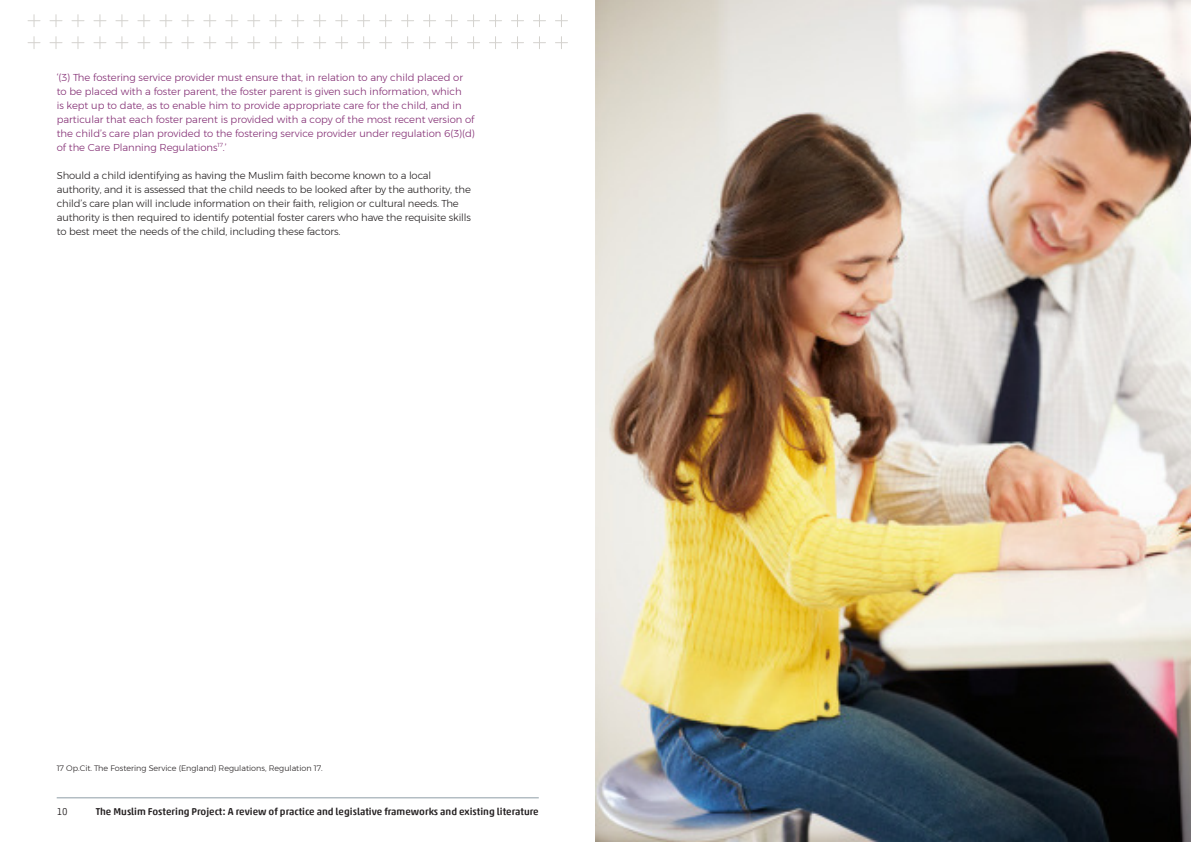
<style>
.page{position:relative;width:1191px;height:842px;background:#fff}
.page>*{position:absolute;margin:0;border:0;box-sizing:border-box;transform-origin:0 0}
.Pull_Outs{font:300 10px/14px "Montserrat";color:#812a71}
.Body{font:300 10px/14px "Montserrat";letter-spacing:-.01em;color:#231f20}
.t1{font:500 10px "Akko Rounded Pro";color:#231f20}
.t2{font:300 10px "Akko Rounded Pro";color:#231f20}
.Footnote{font:300 8px "Montserrat";color:#231f20}
</style>
<div class="page">
<hr style="left:57px;top:797px;width:482px;height:1px;background:#8e9da7">
<svg style="left:28px;top:15px;width:12px;height:12px"></svg>
<svg style="left:358px;top:15px;width:12px;height:12px"></svg>
<svg style="left:204px;top:15px;width:12px;height:12px"></svg>
<svg style="left:533px;top:15px;width:12px;height:12px"></svg>
<svg style="left:116px;top:15px;width:12px;height:12px"></svg>
<svg style="left:445px;top:15px;width:12px;height:12px"></svg>
<svg style="left:292px;top:15px;width:12px;height:12px"></svg>
<svg style="left:72px;top:15px;width:12px;height:12px"></svg>
<svg style="left:401px;top:15px;width:13px;height:12px"></svg>
<svg style="left:248px;top:15px;width:12px;height:12px"></svg>
<svg style="left:160px;top:15px;width:12px;height:12px"></svg>
<svg style="left:489px;top:15px;width:12px;height:12px"></svg>
<svg style="left:336px;top:15px;width:12px;height:12px"></svg>
<svg style="left:50px;top:15px;width:12px;height:12px"></svg>
<svg style="left:379px;top:15px;width:13px;height:12px"></svg>
<svg style="left:226px;top:15px;width:12px;height:12px"></svg>
<svg style="left:555px;top:15px;width:12px;height:12px"></svg>
<svg style="left:138px;top:15px;width:12px;height:12px"></svg>
<svg style="left:467px;top:15px;width:12px;height:12px"></svg>
<svg style="left:314px;top:15px;width:12px;height:12px"></svg>
<svg style="left:94px;top:15px;width:12px;height:12px"></svg>
<svg style="left:423px;top:15px;width:12px;height:12px"></svg>
<svg style="left:270px;top:15px;width:12px;height:12px"></svg>
<svg style="left:182px;top:15px;width:12px;height:12px"></svg>
<svg style="left:511px;top:15px;width:12px;height:12px"></svg>
<svg style="left:28px;top:37px;width:12px;height:12px"></svg>
<svg style="left:358px;top:37px;width:12px;height:12px"></svg>
<svg style="left:204px;top:37px;width:12px;height:12px"></svg>
<svg style="left:533px;top:37px;width:12px;height:12px"></svg>
<svg style="left:116px;top:37px;width:12px;height:12px"></svg>
<svg style="left:445px;top:37px;width:12px;height:12px"></svg>
<svg style="left:292px;top:37px;width:12px;height:12px"></svg>
<svg style="left:72px;top:37px;width:12px;height:12px"></svg>
<svg style="left:401px;top:37px;width:13px;height:12px"></svg>
<svg style="left:248px;top:37px;width:12px;height:12px"></svg>
<svg style="left:160px;top:37px;width:12px;height:12px"></svg>
<svg style="left:489px;top:37px;width:12px;height:12px"></svg>
<svg style="left:336px;top:37px;width:12px;height:12px"></svg>
<svg style="left:50px;top:37px;width:12px;height:12px"></svg>
<svg style="left:379px;top:37px;width:13px;height:12px"></svg>
<svg style="left:226px;top:37px;width:12px;height:12px"></svg>
<svg style="left:555px;top:37px;width:12px;height:12px"></svg>
<svg style="left:138px;top:37px;width:12px;height:12px"></svg>
<svg style="left:467px;top:37px;width:12px;height:12px"></svg>
<svg style="left:314px;top:37px;width:12px;height:12px"></svg>
<svg style="left:94px;top:37px;width:12px;height:12px"></svg>
<svg style="left:423px;top:37px;width:12px;height:12px"></svg>
<svg style="left:270px;top:37px;width:12px;height:12px"></svg>
<svg style="left:182px;top:37px;width:12px;height:12px"></svg>
<svg style="left:511px;top:37px;width:12px;height:12px"></svg>
<img style="left:595px;top:0;width:596px;height:842px">
<p class="Pull_Outs" style="left:57px;top:70px;width:420px">‘(3) The fostering service provider must ensure that, in relation to any child placed or to be placed with a foster parent, the foster parent is given such information, which<br>is kept up to date, as to enable him to provide appropriate care for the child, and in particular that each foster parent is provided with a copy of the most recent version of the child’s care plan provided to the fostering service provider under regulation 6(3)(d) of the Care Planning Regulations<sup>17</sup>.’</p>
<p class="Body" style="left:57px;top:168px;width:416px">Should a child identifying as having the Muslim faith become known to a local authority, and it is assessed that the child needs to be looked after by the authority, the child’s care plan will include information on their faith, religion or cultural needs. The authority is then required to identify potential foster carers who have the requisite skills to best meet the needs of the child, including these factors.</p>
<p class="Footnote" style="left:57px;top:762px;width:267px">17 Op.Cit. The Fostering Service (England) Regulations, Regulation 17.</p>
<p class="t2" style="left:57px;top:806px;width:12px">10</p>
<p class="t1" style="left:96px;top:806px;width:444px">The Muslim Fostering Project: A review of practice and legislative frameworks and existing literature</p>
</div>
